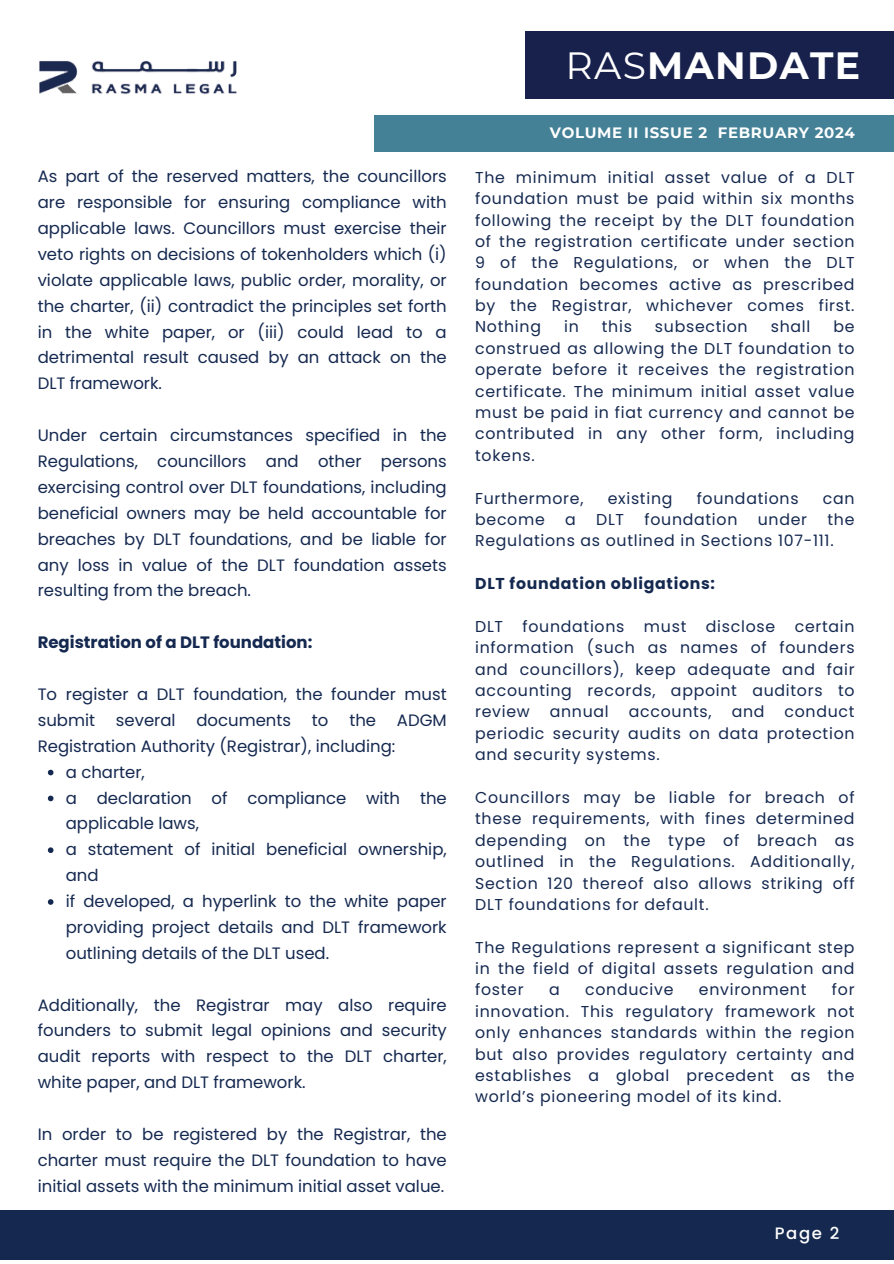
<style>
.page{position:relative;width:894px;height:1264px;background:#fff}
.page>*{position:absolute;margin:0;border:0;box-sizing:border-box;transform-origin:0 0}
.t1{font:700 37.8px "Montserrat";letter-spacing:.035em;color:#fff}
.t2{font:16.5px/25.8px "Poppins";color:#152950;text-align:justify}
.t3{font:700 16.5px "Poppins";color:#152950}
.t4{font:500 16.5px "Poppins";color:#fff}
.t5{font:15.75px/21.3px "Poppins";letter-spacing:.045em;color:#152950;text-align:justify}
.t6{font:700 15.75px "Poppins";letter-spacing:.045em;color:#152950}
.t7{font:700 15px "Montserrat";letter-spacing:.045em;color:#fff}
.s1{font-weight:400}
</style>
<div class="page">
<div style="left:0;top:1209px;width:893px;height:50px;background:#152950"></div>
<div style="left:525px;top:31px;width:368px;height:68px;background:#18214c"></div>
<svg style="left:48px;top:769px;width:5px;height:6px"></svg>
<svg style="left:48px;top:795px;width:5px;height:6px"></svg>
<svg style="left:48px;top:847px;width:5px;height:6px"></svg>
<svg style="left:48px;top:899px;width:5px;height:5px"></svg>
<div style="left:374px;top:115px;width:519px;height:37px;background:#448197"></div>
<img style="left:39px;top:61px;width:198px;height:34px">
<p class="t2" style="left:38px;top:163px;width:410px">As part of the reserved matters, the councillors are responsible for ensuring compliance with applicable laws. Councillors must exercise their veto rights on decisions of tokenholders which (i) violate applicable laws, public order, morality, or the charter, (ii) contradict the principles set forth in the white paper, or (iii) could lead to a detrimental result caused by an attack on the DLT framework.</p>
<p class="t2" style="left:38px;top:422px;width:410px">Under certain circumstances specified in the Regulations, councillors and other persons exercising control over DLT foundations, including beneficial owners may be held accountable for breaches by DLT foundations, and be liable for any loss in value of the DLT foundation assets resulting from the breach.</p>
<p class="t3" style="left:38px;top:631px;width:276px">Registration of a DLT foundation:</p>
<p class="t2" style="left:38px;top:681px;width:410px">To register a DLT foundation, the founder must submit</p>
<p class="t2" style="left:116px;top:707px;width:61px">several</p>
<p class="t2" style="left:196px;top:707px;width:96px">documents</p>
<p class="t2" style="left:312px;top:707px;width:18px">to</p>
<p class="t2" style="left:349px;top:707px;width:28px">the</p>
<p class="t2" style="left:397px;top:707px;width:51px">ADGM</p>
<p class="t2" style="left:66px;top:733px;width:382px;text-align:left;text-indent:-28px">Registration Authority (Registrar), including:<br>a charter,<br>a declaration of compliance with the applicable laws,<br>a statement of initial beneficial ownership, and<br>if developed, a hyperlink to the white paper providing project details and DLT framework outlining details of the DLT used.</p>
<p class="t2" style="left:38px;top:991px;width:410px">Additionally, the Registrar may also require founders to submit legal opinions and security audit reports with respect to the DLT charter, white paper, and DLT framework.</p>
<p class="t2" style="left:38px;top:1121px;width:410px">In order to be registered by the Registrar, the charter must require the DLT foundation to have initial assets with the minimum initial asset value.</p>
<h1 class="t1" style="left:565px;top:43px;width:296px"><span class="s1">RAS</span>MANDATE</h1>
<p class="t7" style="left:549px;top:124px;width:306px">VOLUME II ISSUE 2 FEBRUARY 2024</p>
<p class="t5" style="left:475px;top:167px;width:381px">The minimum initial asset value of a DLT foundation must be paid within six months following the receipt by the DLT foundation of the registration certificate under section 9 of the Regulations, or when the DLT foundation becomes active as prescribed by the Registrar, whichever comes first.<br>Nothing</p>
<p class="t5" style="left:564px;top:316px;width:16px">in</p>
<p class="t5" style="left:601px;top:316px;width:32px">this</p>
<p class="t5" style="left:654px;top:316px;width:94px">subsection</p>
<p class="t5" style="left:770px;top:316px;width:41px">shall</p>
<p class="t5" style="left:475px;top:316px;width:381px;text-indent:358px">be construed as allowing the DLT foundation to operate before it receives the registration certificate. The minimum initial asset value must be paid in fiat currency and cannot be contributed in any other form, including tokens.</p>
<p class="t5" style="left:475px;top:487px;width:110px">Furthermore,</p>
<p class="t5" style="left:607px;top:487px;width:66px">existing</p>
<p class="t5" style="left:696px;top:487px;width:103px">foundations</p>
<p class="t5" style="left:822px;top:487px;width:33px">can</p>
<p class="t5" style="left:475px;top:509px;width:71px">become</p>
<p class="t5" style="left:565px;top:509px;width:12px">a</p>
<p class="t5" style="left:596px;top:509px;width:29px">DLT</p>
<p class="t5" style="left:644px;top:509px;width:94px">foundation</p>
<p class="t5" style="left:757px;top:509px;width:51px">under</p>
<p class="t5" style="left:475px;top:509px;width:381px;text-indent:352px">the<br>Regulations as outlined in Sections 107-111.</p>
<p class="t6" style="left:475px;top:572px;width:241px">DLT foundation obligations:</p>
<p class="t5" style="left:475px;top:615px;width:381px">DLT foundations must disclose certain information (such as names of founders and councillors), keep adequate and fair accounting records, appoint auditors to review</p>
<p class="t5" style="left:475px;top:701px;width:381px;text-indent:309px">conduct periodic security audits on data protection and security systems.</p>
<p class="t5" style="left:475px;top:786px;width:381px">Councillors may be liable for breach of these requirements, with fines determined depending on the type of breach as outlined in the Regulations. Additionally, Section 120 thereof also allows striking off DLT foundations for default.</p>
<p class="t5" style="left:475px;top:936px;width:381px">The Regulations represent a significant step in the field of digital assets regulation and foster</p>
<p class="t5" style="left:549px;top:701px;width:60px">annual</p>
<p class="t5" style="left:628px;top:701px;width:84px">accounts,</p>
<p class="t5" style="left:731px;top:701px;width:34px">and</p>
<p class="t5" style="left:475px;top:979px;width:381px;text-indent:357px">for innovation. This regulatory framework not only enhances standards within the region but also provides regulatory certainty and establishes a global precedent as the world’s pioneering model of its kind.</p>
<p class="t5" style="left:549px;top:979px;width:12px">a</p>
<p class="t5" style="left:585px;top:979px;width:90px">conducive</p>
<p class="t5" style="left:698px;top:979px;width:109px">environment</p>
<p class="t4" style="left:774px;top:1221px;width:66px">Page 2</p>
</div>
